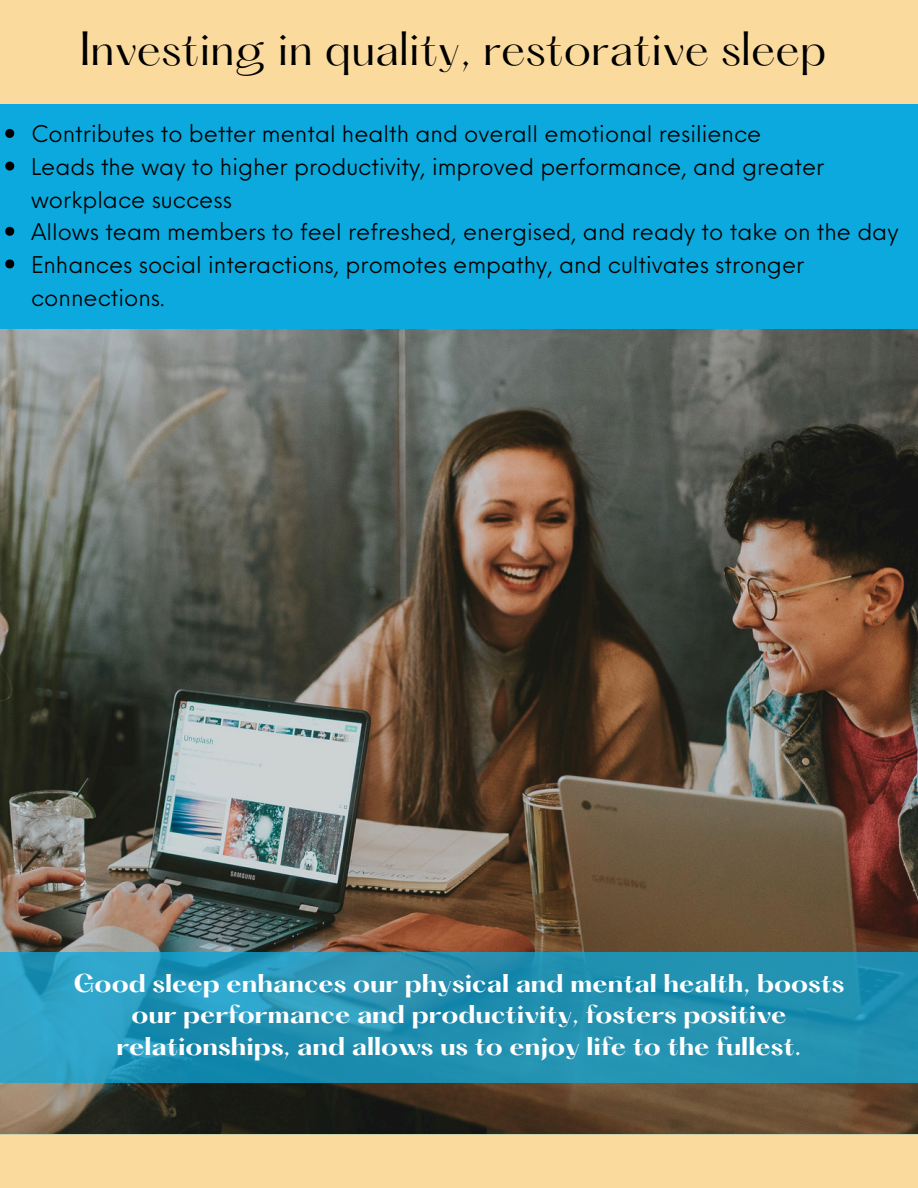
<style>
.page{position:relative;width:918px;height:1188px;background:#fbdb9d}
.page>*{position:absolute;margin:0;border:0;box-sizing:border-box;transform-origin:0 0}
.t1{font:42px "Hatton";color:#000}
.t2{font:22.5px/32.7px "Neue Einstellung";color:#000}
.t3{font:700 22.5px/31.5px "Hatton";color:#fff;text-align:center}
</style>
<div class="page">
<hr style="left:0;top:1133px;width:918px;height:1px;background:#0ba9dd">
<div style="left:0;top:104px;width:918px;height:229px;background:#0ba9dd"></div>
<img style="left:0;top:330px;width:918px;height:803px">
<svg style="left:0;top:953px;width:918px;height:130px;background:#2393b5"></svg>
<svg style="left:5px;top:129px;width:9px;height:9px"></svg>
<svg style="left:5px;top:162px;width:9px;height:9px"></svg>
<svg style="left:5px;top:227px;width:9px;height:9px"></svg>
<svg style="left:5px;top:259px;width:9px;height:9px"></svg>
<h2 class="t1" style="left:80px;top:29px;width:748px">Investing in quality, restorative sleep</h2>
<p class="t2" style="left:31px;top:116px;width:732px">Contributes to better mental health and overall emotional resilience</p>
<p class="t2" style="left:31px;top:148px;width:795px">Leads the way to higher productivity, improved performance, and greater workplace success</p>
<p class="t2" style="left:31px;top:213px;width:869px">Allows team members to feel refreshed, energised, and ready to take on the day</p>
<p class="t2" style="left:31px;top:246px;width:775px">Enhances social interactions, promotes empathy, and cultivates stronger connections.</p>
<p class="t3" style="left:73px;top:970px;width:773px">Good sleep enhances our physical and mental health, boosts our performance and productivity, fosters positive relationships, and allows us to enjoy life to the fullest.</p>
</div>
